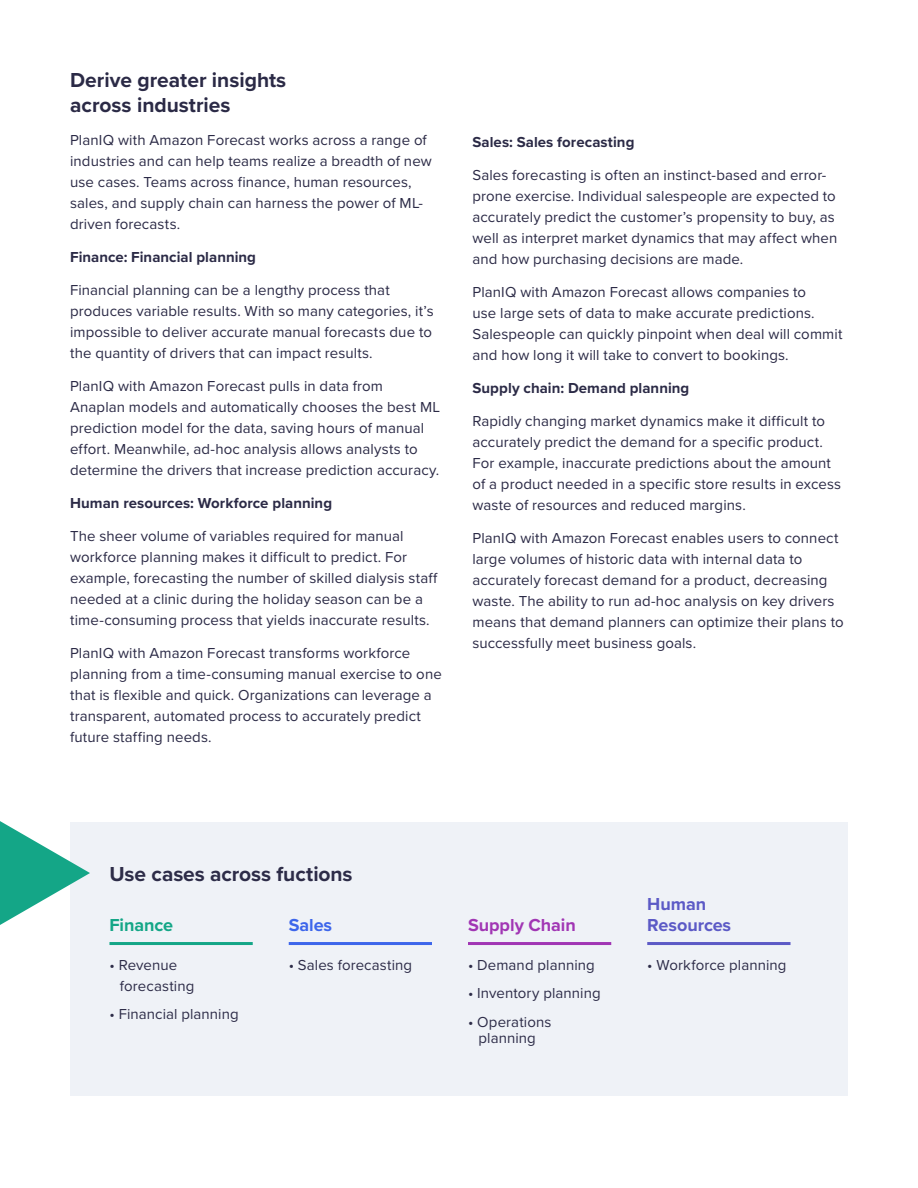
<style>
.page{position:relative;width:918px;height:1188px;background:#fff}
.page>*{position:absolute;margin:0;border:0;box-sizing:border-box;transform-origin:0 0}
.Bullets{font:700 21px/25.2px "Proxima Nova";color:#2b2a46}
.Bullets-2{font:700 21px "Proxima Nova";letter-spacing:-.005em;color:#2d2c48}
.Bullets-3{font:700 18px "Proxima Nova";letter-spacing:-.005em;color:#5c5ac6}
.Bullets-4{font:700 18px "Proxima Nova";letter-spacing:-.005em;color:#a136b4}
.Bullets-5{font:700 18px "Proxima Nova";letter-spacing:-.005em;color:#14a687}
.Bullets-6{font:700 18px "Proxima Nova";letter-spacing:-.005em;color:#3d66eb}
.Bullets-7{font:15px/21px "Proxima Nova";letter-spacing:.005em;color:#2b2a46}
.Bullets-8{font:15px/21px "Proxima Nova";letter-spacing:.005em;color:#2d2c48}
.Bullets-9{font:700 15px "Proxima Nova";letter-spacing:.005em;color:#2b2a46}
</style>
<div class="page">
<div style="left:70px;top:822px;width:778px;height:273px;background:#eff2f7"></div>
<svg style="left:0;top:821px;width:90px;height:104px"></svg>
<hr style="left:109px;top:942px;width:144px;height:3px;background:#14a687">
<hr style="left:289px;top:942px;width:143px;height:3px;background:#3d66eb">
<hr style="left:468px;top:942px;width:143px;height:3px;background:#a136b4">
<hr style="left:647px;top:942px;width:144px;height:3px;background:#5c5ac6">
<p class="Bullets" style="left:70px;top:67px;width:218px">Derive greater insights across industries</p>
<p class="Bullets-7" style="left:70px;top:129px;width:363px">PlanIQ with Amazon Forecast works across a range of industries and can help teams realize a breadth of new use cases. Teams across finance, human resources, sales, and supply chain can harness the power of ML&shy;driven forecasts.</p>
<p class="Bullets-9" style="left:70px;top:246px;width:187px">Finance: Financial planning</p>
<p class="Bullets-7" style="left:70px;top:279px;width:365px">Financial planning can be a lengthy process that produces variable results. With so many categories, it’s impossible to deliver accurate manual forecasts due to the quantity of drivers that can impact results.</p>
<p class="Bullets-7" style="left:70px;top:375px;width:371px">PlanIQ with Amazon Forecast pulls in data from Anaplan models and automatically chooses the best ML prediction model for the data, saving hours of manual effort. Meanwhile, ad-hoc analysis allows analysts to determine the drivers that increase prediction accuracy.</p>
<p class="Bullets-9" style="left:70px;top:492px;width:264px">Human resources: Workforce planning</p>
<p class="Bullets-7" style="left:70px;top:525px;width:369px">The sheer volume of variables required for manual workforce planning makes it difficult to predict. For example, forecasting the number of skilled dialysis staff needed at a clinic during the holiday season can be a time-consuming process that yields inaccurate results.</p>
<p class="Bullets-7" style="left:70px;top:642px;width:373px">PlanIQ with Amazon Forecast transforms workforce planning from a time-consuming manual exercise to one that is flexible and quick. Organizations can leverage a transparent, automated process to accurately predict future staffing needs.</p>
<p class="Bullets-9" style="left:472px;top:130px;width:163px">Sales: Sales forecasting</p>
<p class="Bullets-7" style="left:472px;top:163px;width:366px">Sales forecasting is often an instinct-based and error&shy;prone exercise. Individual salespeople are expected to accurately predict the customer’s propensity to buy, as well as interpret market dynamics that may affect when and how purchasing decisions are made.</p>
<p class="Bullets-7" style="left:472px;top:280px;width:371px">PlanIQ with Amazon Forecast allows companies to<br>use large sets of data to make accurate predictions.<br>Salespeople can quickly pinpoint when deal will commit and how long it will take to convert to bookings.</p>
<p class="Bullets-9" style="left:472px;top:376px;width:218px">Supply chain: Demand planning</p>
<p class="Bullets-7" style="left:472px;top:409px;width:370px">Rapidly changing market dynamics make it difficult to accurately predict the demand for a specific product.<br>For example, inaccurate predictions about the amount of a product needed in a specific store results in excess waste of resources and reduced margins.</p>
<p class="Bullets-7" style="left:472px;top:526px;width:373px">PlanIQ with Amazon Forecast enables users to connect large volumes of historic data with internal data to accurately forecast demand for a product, decreasing waste. The ability to run ad-hoc analysis on key drivers means that demand planners can optimize their plans to successfully meet business goals.</p>
<p class="Bullets-2" style="left:109px;top:858px;width:245px">Use cases across fuctions</p>
<p class="Bullets-5" style="left:109px;top:911px;width:65px">Finance</p>
<p class="Bullets-8" style="left:120px;top:954px;width:76px;text-indent:-10px">• Revenue forecasting</p>
<p class="Bullets-8" style="left:109px;top:1003px;width:131px">• Financial planning</p>
<p class="Bullets-6" style="left:289px;top:911px;width:45px">Sales</p>
<p class="Bullets-8" style="left:289px;top:954px;width:125px">• Sales forecasting</p>
<p class="Bullets-4" style="left:468px;top:911px;width:109px">Supply Chain</p>
<p class="Bullets-8" style="left:468px;top:954px;width:128px">• Demand planning</p>
<p class="Bullets-8" style="left:468px;top:982px;width:134px">• Inventory planning</p>
<p class="Bullets-8" style="left:468px;top:1013px;width:85px;line-height:16.5px;text-align:center">• Operations planning</p>
<p class="Bullets-3" style="left:647px;top:890px;width:60px">Human</p>
<p class="Bullets-3" style="left:647px;top:911px;width:85px">Resources</p>
<p class="Bullets-8" style="left:647px;top:954px;width:141px">• Workforce planning</p>
</div>
